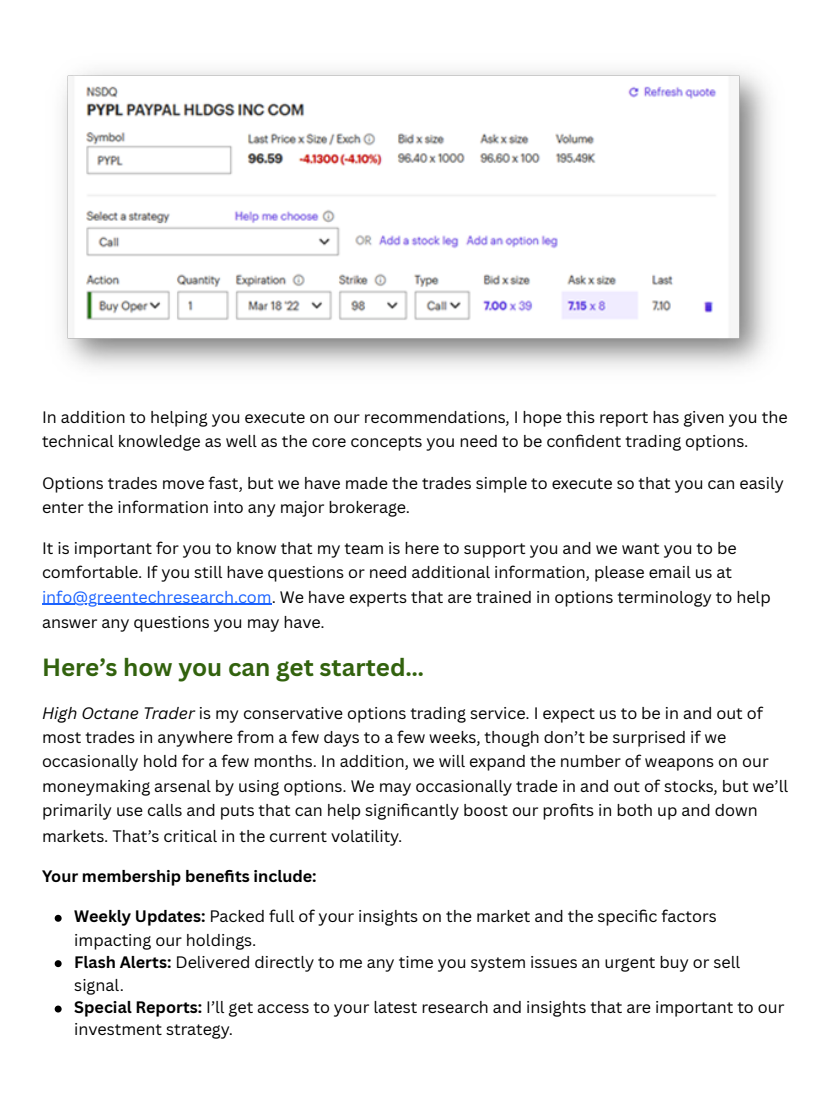
<style>
.page{position:relative;width:836px;height:1103px;background:#fff}
.page>*{position:absolute;margin:0;border:0;box-sizing:border-box;transform-origin:0 0}
.t1{font:700 24.15px "Canva Sans";color:#32620e}
.t2{font:16.2px/24.6px "Canva Sans";color:#000}
.t3{font:700 16.2px "Canva Sans";color:#000}
.s1{color:#1a62ff}
.s2{font-style:italic}
.s3{font-weight:700}
</style>
<div class="page">
<hr style="left:42px;top:604px;width:230px;height:1px;background:#1a62ff">
<img style="left:62px;top:70px;width:708px;height:299px">
<svg style="left:55px;top:915px;width:7px;height:6px"></svg>
<svg style="left:55px;top:960px;width:7px;height:7px"></svg>
<svg style="left:55px;top:1005px;width:7px;height:7px"></svg>
<p class="t2" style="left:42px;top:405px;width:747px;line-height:24.2px">In addition to helping you execute on our recommendations, I hope this report has given you the technical knowledge as well as the core concepts you need to be confi dent trading options.</p>
<p class="t2" style="left:42px;top:470px;width:743px;line-height:24.2px">Options trades move fast, but we have made the trades simple to execute so that you can easily enter the information into any major brokerage.</p>
<p class="t2" style="left:42px;top:536px;width:730px">It is important for you to know that my team is here to support you and we want you to be comfortable. If you still have questions or need additional information, please email us at <span class="s1">info@greentechresearch.com</span>. We have experts that are trained in options terminology to help answer any questions you may have.</p>
<h3 class="t1" style="left:42px;top:650px;width:384px">Here’s how you can get started…</h3>
<p class="t2" style="left:42px;top:700px;width:747px"><span class="s2">High Octane Trader</span> is my conservative options trading service. I expect us to be in and out of most trades in anywhere from a few days to a few weeks, though don’t be surprised if we occasionally hold for a few months. In addition, we will expand the number of weapons on our moneymaking arsenal by using options. We may occasionally trade in and out of stocks, but we’ll primarily use calls and puts that can help signifi cantly boost our profits in both up and down markets. That’s critical in the current volatility.</p>
<p class="t3" style="left:42px;top:864px;width:276px">Your membership benefits include:</p>
<p class="t2" style="left:74px;top:904px;width:644px;line-height:23.2px"><span class="s3">Weekly Updates:</span> Packed full of your insights on the market and the specifi c factors impacting our holdings.</p>
<p class="t2" style="left:74px;top:950px;width:667px;line-height:23.2px"><span class="s3">Flash Alerts:</span> Delivered directly to me any time you system issues an urgent buy or sell signal.</p>
<p class="t2" style="left:74px;top:995px;width:711px;line-height:22.2px"><span class="s3">Special Reports:</span> I’ll get access to your latest research and insights that are important to our investment strategy.</p>
</div>
